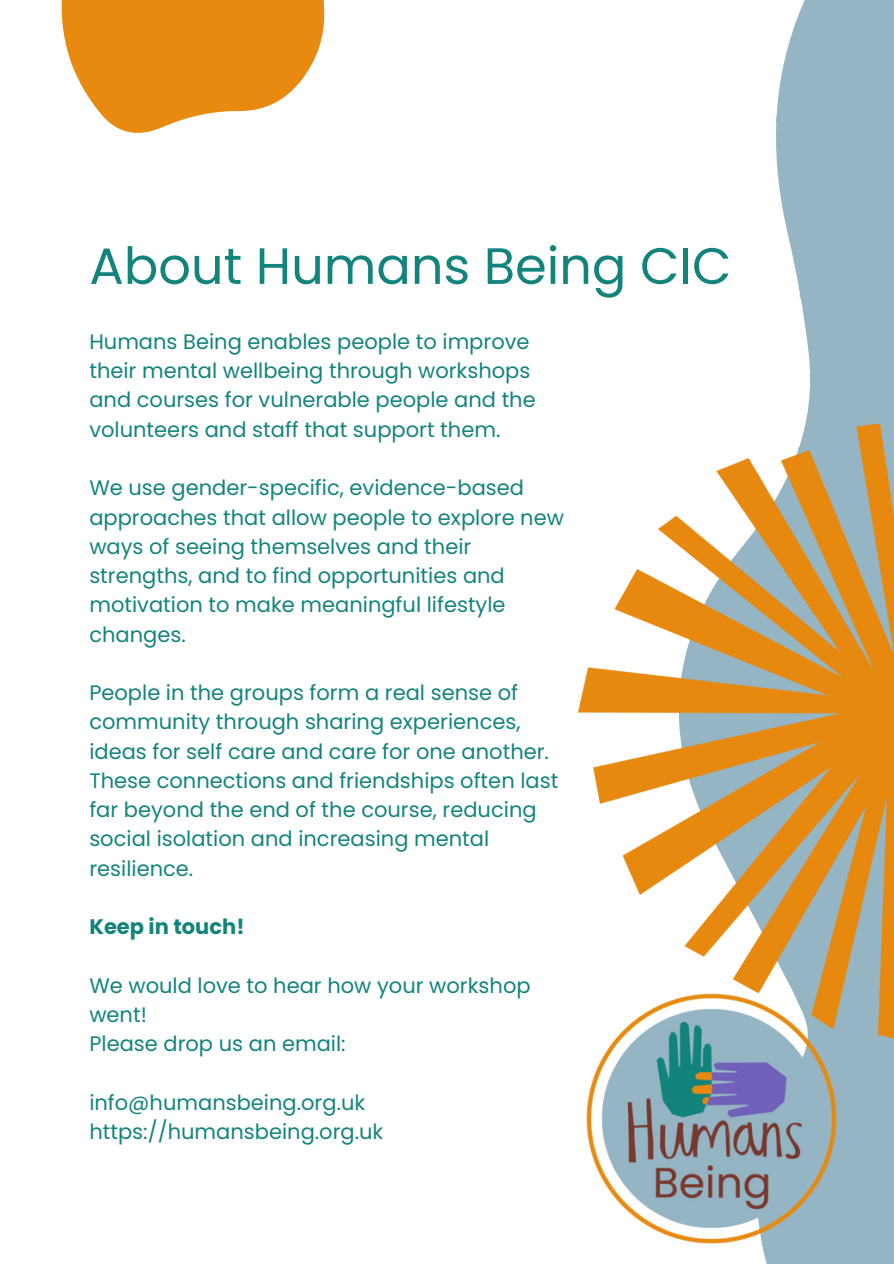
<style>
.page{position:relative;width:894px;height:1264px;background:#fff}
.page>*{position:absolute;margin:0;border:0;box-sizing:border-box;transform-origin:0 0}
.t1{font:51px "Poppins";color:#13847c}
.t2{font:21px/29.2px "Poppins";color:#13847c}
.t3{font:700 21px "Poppins";color:#13847c}
</style>
<div class="page">
<svg style="left:776px;top:0;width:117px;height:390px;background:#a2becb"></svg>
<svg style="left:61px;top:0;width:264px;height:133px;fill:#e88a0f"></svg>
<img style="left:578px;top:390px;width:315px;height:873px">
<img style="left:578px;top:973px;width:278px;height:290px">
<h1 class="t1" style="left:89px;top:230px;width:643px">About Humans Being CIC</h1>
<p class="t2" style="left:89px;top:327px;width:448px">Humans Being enables people to improve their mental wellbeing through workshops and courses for vulnerable people and the volunteers and staff that support them.</p>
<p class="t2" style="left:89px;top:473px;width:476px">We use gender-specific, evidence-based approaches that allow people to explore new ways of seeing themselves and their strengths, and to find opportunities and motivation to make meaningful lifestyle changes.</p>
<p class="t2" style="left:89px;top:678px;width:470px">People in the groups form a real sense of community through sharing experiences, ideas for self care and care for one another.<br>These connections and friendships often last far beyond the end of the course, reducing social isolation and increasing mental resilience.</p>
<p class="t3" style="left:89px;top:912px;width:157px">Keep in touch!</p>
<p class="t2" style="left:89px;top:970px;width:442px">We would love to hear how your workshop went!<br>Please drop us an email:</p>
<p class="t2" style="left:89px;top:1087px;width:295px">info@humansbeing.org.uk https://humansbeing.org.uk</p>
</div>
